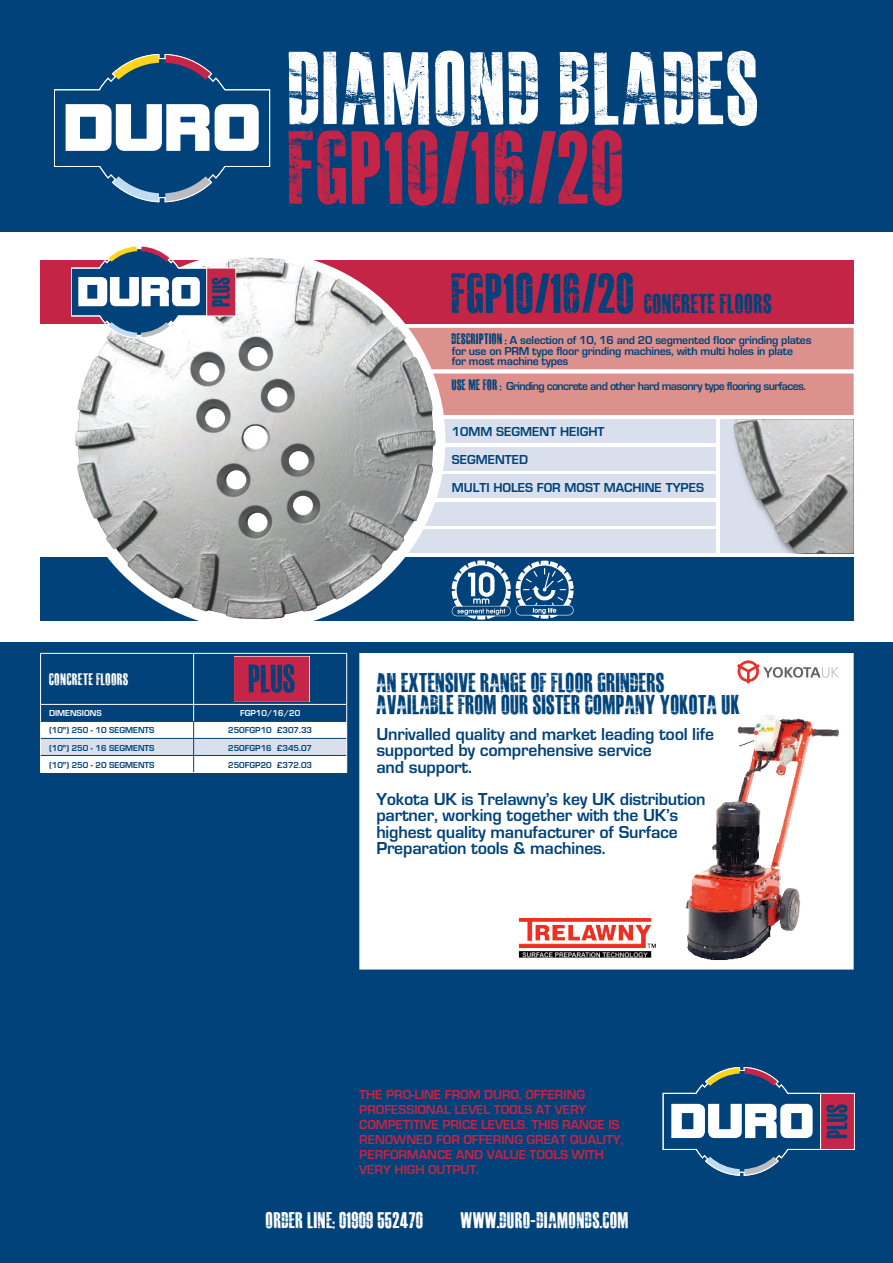
<style>
.page{position:relative;width:893px;height:1263px;background:#fff}
.page>*{position:absolute;margin:0;border:0;box-sizing:border-box;transform-origin:0 0}
.t1{font:102px "MASTERPLANCOMPLETE";color:#fff}
.t2{font:102px "MASTERPLANCOMPLETE";color:#c42445}
.t3{font:27px "MASTERPLANCOMPLETE";letter-spacing:-.01em;color:#004279}
.t4{font:22.5px "MASTERPLANCOMPLETE";color:#fff}
.t5{font:18px "Eurose";letter-spacing:-.01em;color:#004279}
.t6{font:16.5px "MASTERPLANCOMPLETE";letter-spacing:.005em;color:#fff}
.t7{font:13.5px/15px "Eurose";letter-spacing:-.005em;color:#c42445}
.t8{font:13.5px "Eurose";color:#004279}
.t9{font:12px/10.5px "Eurose";letter-spacing:-.02em;color:#004279}
.t10{font:12px "Eurose";letter-spacing:-.05em;color:#004279}
.t11{font:9px "Eurose";color:#004279}
.t12{font:9px "Eurose";color:#fff}
.s1{font-size:55.5px}
.s2{font-family:"MASTERPLANCOMPLETE";font-size:15px}
</style>
<div class="page">
<div style="left:0;top:642px;width:893px;height:621px;background:#004279"></div>
<div style="left:359px;top:653px;width:495px;height:316px;background:#fff;border:2px solid #fff"></div>
<div style="left:0;top:0;width:893px;height:232px;background:#004279"></div>
<svg style="left:54px;top:54px;width:216px;height:148px"></svg>
<div style="left:821px;top:1093px;width:33px;height:56px;background:#c52547"></div>
<div style="left:820px;top:1093px;width:35px;height:57px;border:1px solid #fff"></div>
<svg style="left:663px;top:1067px;width:184px;height:108px"></svg>
<div style="left:303px;top:530px;width:412px;height:23px;background:#d9dfec"></div>
<div style="left:303px;top:502px;width:412px;height:23px;background:#d9dfec"></div>
<div style="left:303px;top:474px;width:412px;height:24px;background:#d9dfec"></div>
<div style="left:303px;top:447px;width:412px;height:23px;background:#d9dfec"></div>
<div style="left:303px;top:419px;width:412px;height:24px;background:#d9dfec"></div>
<div style="left:303px;top:373px;width:551px;height:42px;background:#dd918c;border:2px solid #dd918c"></div>
<div style="left:303px;top:328px;width:551px;height:41px;background:#dd918c"></div>
<div style="left:40px;top:557px;width:814px;height:64px;background:#004279"></div>
<div style="left:40px;top:260px;width:814px;height:64px;background:#c42445"></div>
<img style="left:75px;top:258px;width:361px;height:361px">
<svg style="left:452px;top:560px;width:59px;height:59px"></svg>
<img style="left:516px;top:561px;width:28px;height:39px">
<div style="left:720px;top:419px;width:134px;height:134px;background:#d9dfec"></div>
<img style="left:733px;top:419px;width:121px;height:134px">
<div style="left:244px;top:426px;width:23px;height:22px;background:#fff;border-radius:50%"></div>
<div style="left:243px;top:426px;width:25px;height:23px;border:2px solid #fff;border-radius:50%"></div>
<div style="left:268px;top:388px;width:19px;height:18px;background:#fff;border-radius:50%"></div>
<div style="left:268px;top:387px;width:19px;height:19px;border:2px solid #fff;border-radius:50%"></div>
<div style="left:248px;top:348px;width:19px;height:17px;background:#fff;border-radius:50%"></div>
<div style="left:248px;top:347px;width:20px;height:19px;border:2px solid #fff;border-radius:50%"></div>
<div style="left:200px;top:363px;width:19px;height:18px;background:#fff;border-radius:50%"></div>
<div style="left:199px;top:362px;width:20px;height:20px;border:2px solid #fff;border-radius:50%"></div>
<div style="left:206px;top:409px;width:18px;height:18px;background:#fff;border-radius:50%"></div>
<div style="left:205px;top:409px;width:20px;height:19px;border:2px solid #fff;border-radius:50%"></div>
<div style="left:290px;top:452px;width:18px;height:17px;background:#fff;border-radius:50%"></div>
<div style="left:289px;top:451px;width:20px;height:19px;border:2px solid #fff;border-radius:50%"></div>
<div style="left:227px;top:471px;width:19px;height:18px;background:#fff;border-radius:50%"></div>
<div style="left:226px;top:470px;width:20px;height:19px;border:2px solid #fff;border-radius:50%"></div>
<div style="left:294px;top:496px;width:18px;height:18px;background:#fff;border-radius:50%"></div>
<div style="left:293px;top:496px;width:20px;height:19px;border:2px solid #fff;border-radius:50%"></div>
<div style="left:248px;top:513px;width:19px;height:18px;background:#fff;border-radius:50%"></div>
<div style="left:248px;top:513px;width:20px;height:19px;border:2px solid #fff;border-radius:50%"></div>
<div style="left:207px;top:268px;width:29px;height:48px;background:#c52547"></div>
<div style="left:206px;top:268px;width:30px;height:48px;border:1px solid #fff"></div>
<svg style="left:71px;top:246px;width:159px;height:92px"></svg>
<hr style="left:40px;top:772px;width:154px;height:1px;background:#fff">
<hr style="left:194px;top:772px;width:153px;height:1px;background:#fff">
<svg style="left:40px;top:653px;width:307px;height:119px"></svg>
<svg style="left:737px;top:660px;width:102px;height:23px"></svg>
<img style="left:519px;top:918px;width:137px;height:39px">
<img style="left:672px;top:715px;width:177px;height:255px">
<p class="t1" style="left:289px;top:38px;width:473px">DIAMOND BLADES</p>
<p class="t2" style="left:289px;top:117px;width:338px">FGP10/16/20</p>
<p class="t3" style="left:452px;top:290px;width:322px"><span class="s1">FGP10/16/20</span> CONCRETE FLOORS</p>
<p class="t9" style="left:452px;top:335px;width:361px"><span class="s2">DESCRIPTION ;</span> A selection of 10, 16 and 20 segmented floor grinding plates for use on PRM type floor grinding machines, with multi holes in plate<br>for most machine types</p>
<p class="t10" style="left:452px;top:379px;width:356px"><span class="s2">USE ME FOR ;</span> Grinding concrete and other hard masonry type flooring surfaces.</p>
<p class="t8" style="left:452px;top:425px;width:154px">10MM SEGMENT HEIGHT</p>
<p class="t8" style="left:452px;top:452px;width:78px">SEGMENTED</p>
<p class="t8" style="left:452px;top:480px;width:254px">MULTI HOLES FOR MOST MACHINE TYPES</p>
<p class="t6" style="left:49px;top:671px;width:81px">CONCRETE FLOORS</p>
<p class="t12" style="left:49px;top:709px;width:54px">DIMENSIONS</p>
<p class="t12" style="left:240px;top:709px;width:62px">FGP10/16/20</p>
<p class="t11" style="left:49px;top:726px;width:107px">(10") 250 - 10 SEGMENTS</p>
<p class="t11" style="left:228px;top:726px;width:86px">250FGP10 £307.33</p>
<p class="t11" style="left:49px;top:743px;width:107px">(10") 250 - 16 SEGMENTS</p>
<p class="t11" style="left:228px;top:743px;width:86px">250FGP16 £345.07</p>
<p class="t11" style="left:49px;top:760px;width:107px">(10") 250 - 20 SEGMENTS</p>
<p class="t11" style="left:228px;top:760px;width:86px">250FGP20 £372.03</p>
<p class="t3" style="left:376px;top:669px;width:290px">AN EXTENSIVE RANGE OF FLOOR GRINDERS</p>
<p class="t3" style="left:376px;top:691px;width:366px">AVAILABLE FROM OUR SISTER COMPANY YOKOTA UK</p>
<p class="t5" style="left:376px;top:724px;width:339px">Unrivalled quality and market leading tool life</p>
<p class="t5" style="left:376px;top:740px;width:277px">supported by comprehensive service</p>
<p class="t5" style="left:376px;top:757px;width:97px">and support.</p>
<p class="t5" style="left:376px;top:789px;width:331px">Yokota UK is Trelawny’s key UK distribution</p>
<p class="t5" style="left:376px;top:806px;width:303px">partner, working together with the UK’s</p>
<p class="t5" style="left:376px;top:822px;width:303px">highest quality manufacturer of Surface</p>
<p class="t5" style="left:376px;top:839px;width:231px">Preparation tools &amp; machines.</p>
<p class="t7" style="left:359px;top:1087px;width:266px">THE PRO-LINE FROM DURO, OFFERING<br>PROFESSIONAL LEVEL TOOLS AT VERY<br>COMPETITIVE PRICE LEVELS. THIS RANGE IS<br>RENOWNED FOR OFFERING GREAT QUALITY,<br>PERFORMANCE AND VALUE TOOLS WITH<br>VERY HIGH OUTPUT.</p>
<p class="t4" style="left:266px;top:1209px;width:159px">ORDER LINE; 01909 552470</p>
<p class="t4" style="left:461px;top:1209px;width:170px">WWW.DURO-DIAMONDS.COM</p>
</div>
